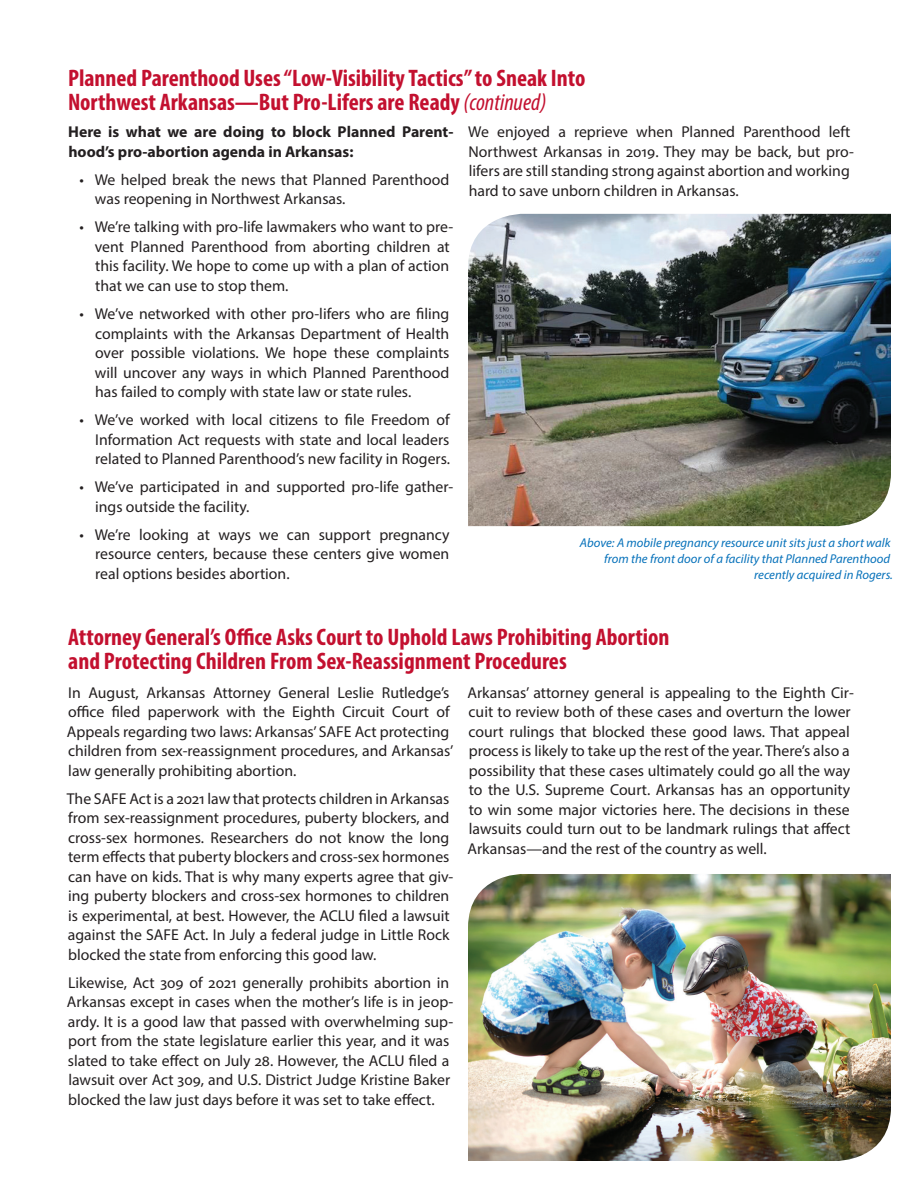
<style>
.page{position:relative;width:918px;height:1188px;background:#fff}
.page>*{position:absolute;margin:0;border:0;box-sizing:border-box;transform-origin:0 0}
.t1{font:700 condensed 24px/24px "Myriad Pro";color:#c3102f}
.t2{font:15.75px/19.5px "Myriad Pro";color:#231f20}
.t3{font:700 15.75px/19.5px "Myriad Pro";color:#231f20}
.t4{font:italic 12.75px/15.8px "Myriad Pro";color:#0671ba;text-align:right}
.s1{font-weight:400;font-style:italic}
</style>
<div class="page">
<img style="left:468px;top:214px;width:423px;height:312px">
<img style="left:468px;top:874px;width:423px;height:287px">
<h1 class="t1" style="left:68px;top:65px;width:519px">Planned Parenthood Uses “Low-Visibility Tactics” to Sneak Into<br>Northwest Arkansas—But Pro-Lifers are Ready <span class="s1">(continued)</span></h1>
<p class="t3" style="left:68px;top:122px;width:387px">Here is what we are doing to block Planned Parent&shy;hood’s pro-abortion agenda in Arkansas:</p>
<p class="t2" style="left:95px;top:169px;width:356px;text-indent:-15px">• We helped break the news that Planned Parenthood was reopening in Northwest Arkansas.</p>
<p class="t2" style="left:95px;top:217px;width:360px;text-indent:-15px">• We’re talking with pro-life lawmakers who want to pre&shy;vent Planned Parenthood from aborting children at this facility. We hope to come up with a plan of action that we can use to stop them.</p>
<p class="t2" style="left:95px;top:304px;width:356px;text-align:justify;text-indent:-15px">• We’ve networked with other pro-lifers who are filing complaints with the Arkansas Department of Health over possible violations. We hope these complaints will uncover any ways in which Planned Parenthood has failed to comply with state law or state rules.</p>
<p class="t2" style="left:95px;top:410px;width:356px;text-align:justify;text-indent:-15px">• We’ve worked with local citizens to file Freedom of Information Act requests with state and local leaders related to Planned Parenthood’s new facility in Rogers.</p>
<p class="t2" style="left:95px;top:477px;width:360px;text-indent:-16px">• We’ve participated in and supported pro-life gather&shy;ings outside the facility.</p>
<p class="t2" style="left:95px;top:525px;width:356px;text-align:justify;text-indent:-16px">• We’re looking at ways we can support pregnancy resource centers, because these centers give women real options besides abortion.</p>
<p class="t2" style="left:468px;top:122px;width:387px">We enjoyed a reprieve when Planned Parenthood left Northwest Arkansas in 2019. They may be back, but pro&shy;lifers are still standing strong against abortion and working hard to save unborn children in Arkansas.</p>
<p class="t4" style="left:580px;top:535px;width:315px">Above: A mobile pregnancy resource unit sits just a short walk from the front door of a facility that Planned Parenthood recently acquired in Rogers.</p>
<h1 class="t1" style="left:68px;top:625px;width:603px">Attorney General’s Office Asks Court to Uphold Laws Prohibiting Abortion and Protecting Children From Sex-Reassignment Procedures</h1>
<p class="t2" style="left:67px;top:682px;width:388px">In August, Arkansas Attorney General Leslie Rutledge’s office filed paperwork with the Eighth Circuit Court of Appeals regarding two laws: Arkansas’ SAFE Act protecting children from sex-reassignment procedures, and Arkansas’ law generally prohibiting abortion.</p>
<p class="t2" style="left:67px;top:788px;width:388px">The SAFE Act is a 2021 law that protects children in Arkansas from sex-reassignment procedures, puberty blockers, and cross-sex hormones. Researchers do not know the long term effects that puberty blockers and cross-sex hormones can have on kids. That is why many experts agree that giv&shy;ing puberty blockers and cross-sex hormones to children is experimental, at best. However, the ACLU filed a lawsuit against the SAFE Act. In July a federal judge in Little Rock blocked the state from enforcing this good law.</p>
<p class="t2" style="left:67px;top:973px;width:388px">Likewise, Act 309 of 2021 generally prohibits abortion in Arkansas except in cases when the mother’s life is in jeop&shy;ardy. It is a good law that passed with overwhelming sup&shy;port from the state legislature earlier this year, and it was slated to take effect on July 28. However, the ACLU filed a lawsuit over Act 309, and U.S. District Judge Kristine Baker blocked the law just days before it was set to take effect.</p>
<p class="t2" style="left:467px;top:682px;width:388px">Arkansas’ attorney general is appealing to the Eighth Cir&shy;cuit to review both of these cases and overturn the lower court rulings that blocked these good laws. That appeal process is likely to take up the rest of the year. There’s also a possibility that these cases ultimately could go all the way to the U.S. Supreme Court. Arkansas has an opportunity to win some major victories here. The decisions in these lawsuits could turn out to be landmark rulings that affect Arkansas—and the rest of the country as well.</p>
</div>
